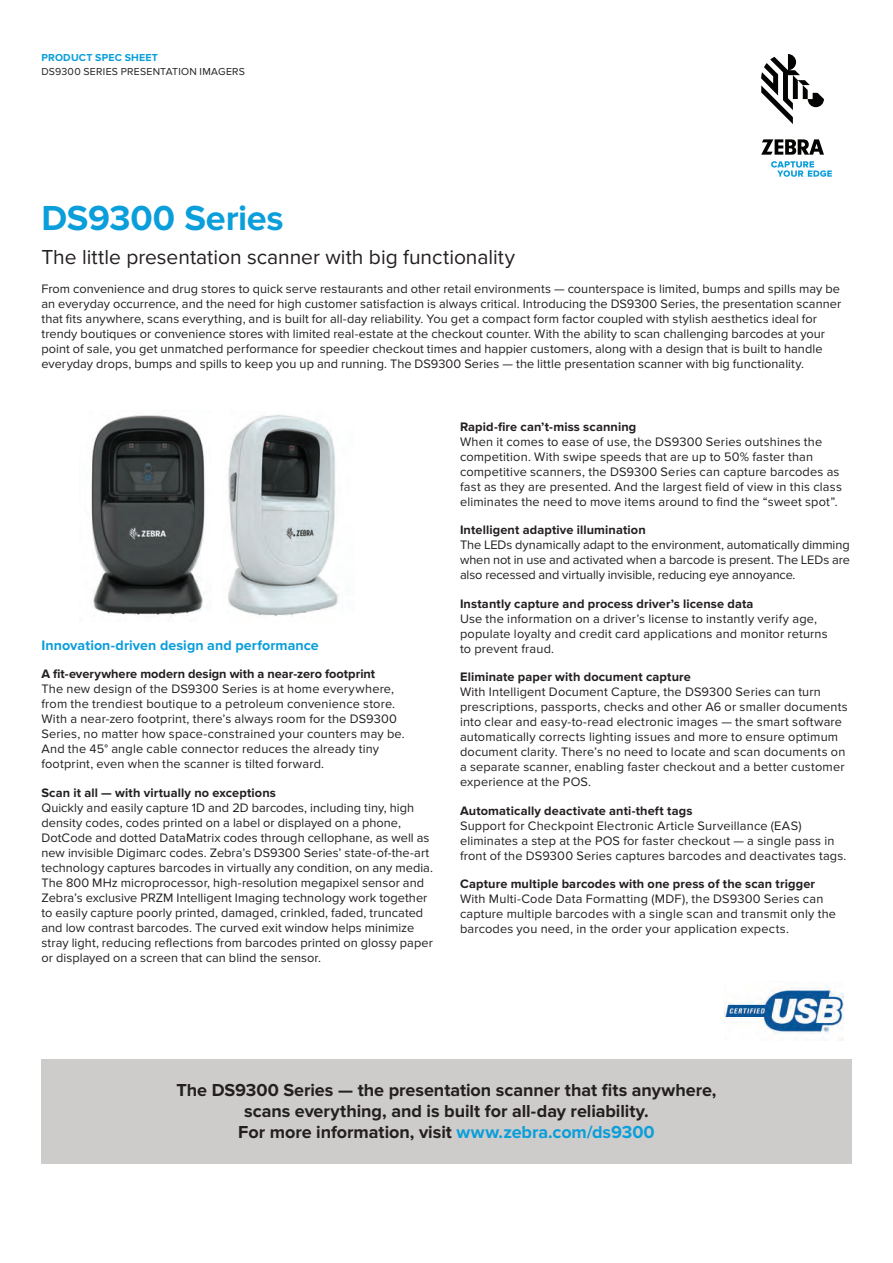
<style>
.page{position:relative;width:893px;height:1263px;background:#fff}
.page>*{position:absolute;margin:0;border:0;box-sizing:border-box;transform-origin:0 0}
.t1{font:700 36px "Proxima Nova";letter-spacing:-.01em;color:#0a9edb}
.t2{font:21px "Proxima Nova";color:#231f20}
.t3{font:700 18px/21px "Proxima Nova";color:#231f20;text-align:center}
.t4{font:700 14.25px "Proxima Nova";letter-spacing:.005em;color:#0a9edb}
.t5{font:12.75px/15px "Proxima Nova";letter-spacing:.01em;color:#231f20}
.t6{font:700 12.75px "Proxima Nova";letter-spacing:.01em;color:#231f20}
.t7{font:10.5px "Proxima Nova";letter-spacing:.025em;color:#231f20}
.t8{font:700 10.5px "Proxima Nova";letter-spacing:.02em;color:#0a9edb}
.s1{color:#0a9edb}
</style>
<div class="page">
<div style="left:41px;top:1059px;width:810px;height:104px;background:#ceccca"></div>
<img style="left:228px;top:414px;width:111px;height:202px">
<img style="left:91px;top:415px;width:114px;height:202px">
<svg style="left:761px;top:54px;width:63px;height:70px"></svg>
<svg style="left:761px;top:139px;width:63px;height:16px"></svg>
<svg style="left:771px;top:161px;width:61px;height:16px"></svg>
<img style="left:725px;top:983px;width:118px;height:57px">
<p class="t8" style="left:41px;top:51px;width:118px">PRODUCT SPEC SHEET</p>
<p class="t7" style="left:41px;top:66px;width:205px">DS9300 SERIES PRESENTATION IMAGERS</p>
<h1 class="t1" style="left:41px;top:197px;width:244px">DS9300 Series</h1>
<h2 class="t2" style="left:41px;top:245px;width:475px">The little presentation scanner with big functionality</h2>
<p class="t5" style="left:41px;top:281px;width:801px">From convenience and drug stores to quick serve restaurants and other retail environments — counterspace is limited, bumps and spills may be an everyday occurrence, and the need for high customer satisfaction is always critical. Introducing the DS9300 Series, the presentation scanner that fits anywhere, scans everything, and is built for all-day reliability. You get a compact form factor coupled with stylish aesthetics ideal for trendy boutiques or convenience stores with limited real-estate at the checkout counter. With the ability to scan challenging barcodes at your point of sale, you get unmatched performance for speedier checkout times and happier customers, along with a design that is built to handle everyday drops, bumps and spills to keep you up and running. The DS9300 Series — the little presentation scanner with big functionality.</p>
<p class="t4" style="left:41px;top:637px;width:279px">Innovation-driven design and performance</p>
<p class="t6" style="left:41px;top:667px;width:335px">A fit-everywhere modern design with a near-zero footprint</p>
<p class="t5" style="left:41px;top:682px;width:365px">The new design of the DS9300 Series is at home everywhere, from the trendiest boutique to a petroleum convenience store.<br>With a near-zero footprint, there’s always room for the DS9300<br>Series, no matter how space-constrained your counters may be.<br>And the 45° angle cable connector reduces the already tiny footprint, even when the scanner is tilted forward.</p>
<p class="t6" style="left:41px;top:785px;width:236px">Scan it all — with virtually no exceptions</p>
<p class="t5" style="left:41px;top:800px;width:393px">Quickly and easily capture 1D and 2D barcodes, including tiny, high density codes, codes printed on a label or displayed on a phone, DotCode and dotted DataMatrix codes through cellophane, as well as new invisible Digimarc codes. Zebra’s DS9300 Series’ state-of-the-art technology captures barcodes in virtually any condition, on any media.<br>The 800 MHz microprocessor, high-resolution megapixel sensor and Zebra’s exclusive PRZM Intelligent Imaging technology work together to easily capture poorly printed, damaged, crinkled, faded, truncated and low contrast barcodes. The curved exit window helps minimize stray light, reducing reflections from barcodes printed on glossy paper or displayed on a screen that can blind the sensor.</p>
<p class="t6" style="left:460px;top:419px;width:178px">Rapid-fire can’t-miss scanning</p>
<p class="t5" style="left:460px;top:434px;width:383px">When it comes to ease of use, the DS9300 Series outshines the competition. With swipe speeds that are up to 50% faster than competitive scanners, the DS9300 Series can capture barcodes as fast as they are presented. And the largest field of view in this class eliminates the need to move items around to find the “sweet spot”.</p>
<p class="t6" style="left:460px;top:523px;width:187px">Intelligent adaptive illumination</p>
<p class="t5" style="left:460px;top:538px;width:391px;text-align:justify">The LEDs dynamically adapt to the environment, automatically dimming when not in use and activated when a barcode is present. The LEDs are also recessed and virtually invisible, reducing eye annoyance.</p>
<p class="t6" style="left:460px;top:596px;width:295px">Instantly capture and process driver’s license data</p>
<p class="t5" style="left:460px;top:611px;width:369px">Use the information on a driver’s license to instantly verify age, populate loyalty and credit card applications and monitor returns to prevent fraud.</p>
<p class="t6" style="left:460px;top:669px;width:232px">Eliminate paper with document capture</p>
<p class="t5" style="left:460px;top:685px;width:389px">With Intelligent Document Capture, the DS9300 Series can turn prescriptions, passports, checks and other A6 or smaller documents into clear and easy-to-read electronic images — the smart software automatically corrects lighting issues and more to ensure optimum document clarity. There’s no need to locate and scan documents on a separate scanner, enabling faster checkout and a better customer experience at the POS.</p>
<p class="t6" style="left:460px;top:803px;width:234px">Automatically deactivate anti-theft tags</p>
<p class="t5" style="left:460px;top:818px;width:388px">Support for Checkpoint Electronic Article Surveillance (EAS) eliminates a step at the POS for faster checkout — a single pass in front of the DS9300 Series captures barcodes and deactivates tags.</p>
<p class="t6" style="left:460px;top:876px;width:357px">Capture multiple barcodes with one press of the scan trigger</p>
<p class="t5" style="left:460px;top:891px;width:378px">With Multi-Code Data Formatting (MDF), the DS9300 Series can capture multiple barcodes with a single scan and transmit only the barcodes you need, in the order your application expects.</p>
<h3 class="t3" style="left:176px;top:1080px;width:541px">The DS9300 Series — the presentation scanner that fits anywhere, scans everything, and is built for all-day reliability.<br>For more information, visit <span class="s1">www.zebra.com/ds9300</span></h3>
</div>
